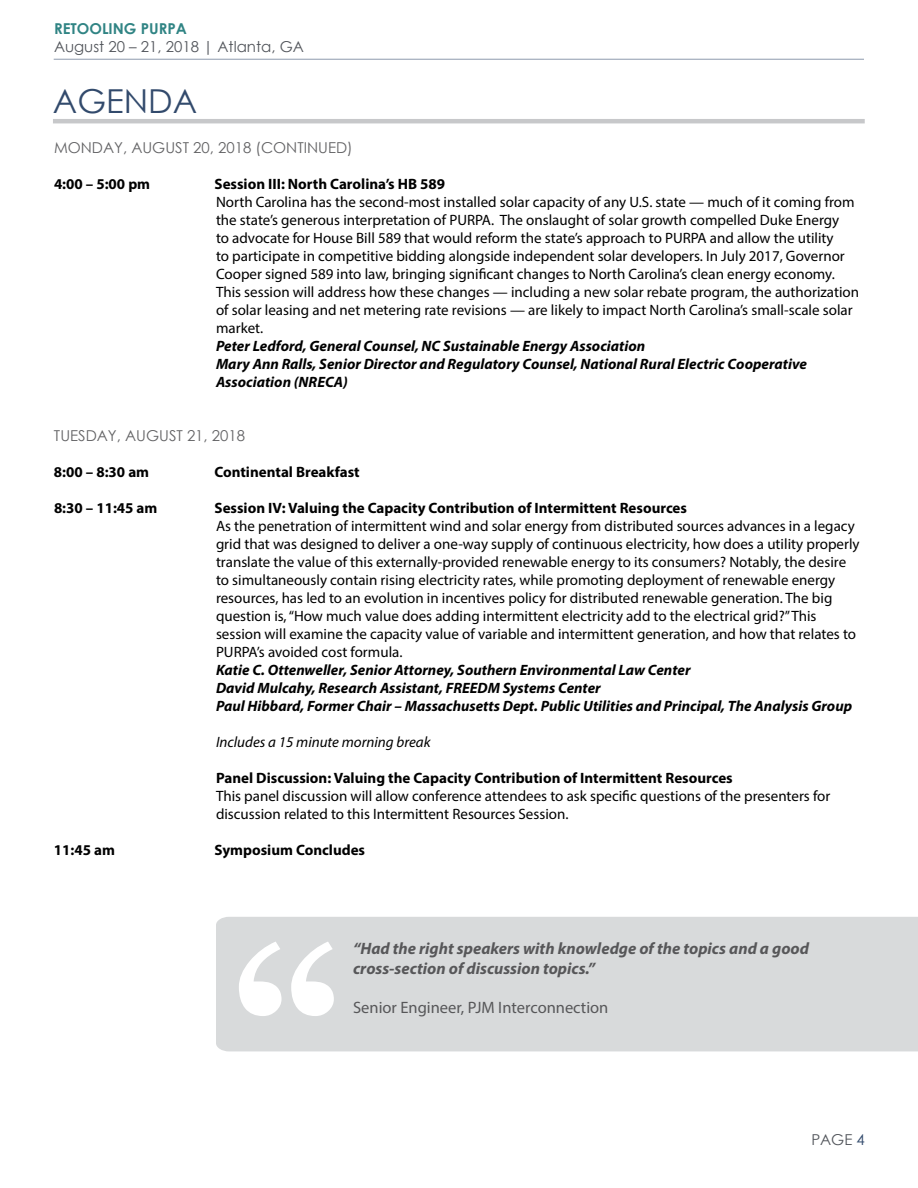
<style>
.page{position:relative;width:918px;height:1188px;background:#fff}
.page>*{position:absolute;margin:0;border:0;box-sizing:border-box;transform-origin:0 0}
.t1{font:33px "Century Gothic";color:#324a6c}
.t2{font:italic 700 16.5px/19.8px "Myriad Pro";color:#575759}
.t3{font:16.5px "Myriad Pro";color:#575759}
.t4{font:15px/18px "Myriad Pro";color:#000}
.t5{font:italic 700 15px/18px "Myriad Pro";color:#000}
.t6{font:700 15px "Myriad Pro";color:#000}
.t7{font:15px "Century Gothic";color:#636365}
.t8{font:15px "Century Gothic";color:#52555b}
.t9{font:italic 15px "Myriad Pro";color:#000}
.t10{font:700 15px "Century Gothic";color:#308484}
.s1{color:#324a6c}
</style>
<div class="page">
<hr style="left:54px;top:59px;width:810px;height:1px;background:#324a6c">
<hr style="left:53px;top:119px;width:812px;height:4px;background:#c7c8ca">
<div style="left:216px;top:917px;width:702px;height:134px;background:#d8dadb"></div>
<svg style="left:239px;top:942px;width:95px;height:74px"></svg>
<p class="t10" style="left:54px;top:17px;width:134px">RETOOLING PURPA</p>
<p class="t8" style="left:54px;top:36px;width:251px">August 20 – 21, 2018 | Atlanta, GA</p>
<h1 class="t1" style="left:53px;top:78px;width:146px">AGENDA</h1>
<p class="t7" style="left:54px;top:138px;width:300px">MONDAY, AUGUST 20, 2018 (CONTINUED)</p>
<p class="t6" style="left:54px;top:175px;width:98px">4:00 – 5:00 pm</p>
<p class="t6" style="left:214px;top:175px;width:232px">Session III: North Carolina’s HB 589</p>
<p class="t4" style="left:216px;top:193px;width:645px">North Carolina has the second-most installed solar capacity of any U.S. state — much of it coming from the state’s generous interpretation of PURPA. The onslaught of solar growth compelled Duke Energy<br>to advocate for House Bill 589 that would reform the state’s approach to PURPA and allow the utility<br>to participate in competitive bidding alongside independent solar developers. In July 2017, Governor Cooper signed 589 into law, bringing significant changes to North Carolina’s clean energy economy.<br>This session will address how these changes — including a new solar rebate program, the authorization of solar leasing and net metering rate revisions — are likely to impact North Carolina’s small-scale solar market.</p>
<p class="t5" style="left:216px;top:337px;width:593px">Peter Ledford, General Counsel, NC Sustainable Energy Association<br>Mary Ann Ralls, Senior Director and Regulatory Counsel, National Rural Electric Cooperative<br>Association (NRECA)</p>
<p class="t7" style="left:54px;top:426px;width:193px">TUESDAY, AUGUST 21, 2018</p>
<p class="t6" style="left:54px;top:463px;width:97px">8:00 – 8:30 am</p>
<p class="t6" style="left:214px;top:463px;width:147px">Continental Breakfast</p>
<p class="t6" style="left:54px;top:499px;width:105px">8:30 – 11:45 am</p>
<p class="t6" style="left:214px;top:499px;width:474px">Session IV: Valuing the Capacity Contribution of Intermittent Resources</p>
<p class="t4" style="left:216px;top:517px;width:645px">As the penetration of intermittent wind and solar energy from distributed sources advances in a legacy grid that was designed to deliver a one-way supply of continuous electricity, how does a utility properly translate the value of this externally-provided renewable energy to its consumers? Notably, the desire to simultaneously contain rising electricity rates, while promoting deployment of renewable energy resources, has led to an evolution in incentives policy for distributed renewable generation. The big question is, “How much value does adding intermittent electricity add to the electrical grid?” This session will examine the capacity value of variable and intermittent generation, and how that relates to PURPA’s avoided cost formula.</p>
<p class="t5" style="left:216px;top:661px;width:638px">Katie C. Ottenweller, Senior Attorney, Southern Environmental Law Center<br>David Mulcahy, Research Assistant, FREEDM Systems Center<br>Paul Hibbard, Former Chair – Massachusetts Dept. Public Utilities and Principal, The Analysis Group</p>
<p class="t9" style="left:216px;top:733px;width:216px">Includes a 15 minute morning break</p>
<p class="t6" style="left:216px;top:769px;width:518px">Panel Discussion: Valuing the Capacity Contribution of Intermittent Resources</p>
<p class="t4" style="left:216px;top:787px;width:616px">This panel discussion will allow conference attendees to ask specific questions of the presenters for discussion related to this Intermittent Resources Session.</p>
<p class="t6" style="left:54px;top:841px;width:63px">11:45 am</p>
<p class="t6" style="left:214px;top:841px;width:152px">Symposium Concludes</p>
<p class="t2" style="left:353px;top:938px;width:458px">“Had the right speakers with knowledge of the topics and a good cross-section of discussion topics.”</p>
<p class="t3" style="left:353px;top:998px;width:257px">Senior Engineer, PJM Interconnection</p>
<p class="t8" style="left:811px;top:1129px;width:55px">PAGE <span class="s1">4</span></p>
</div>
